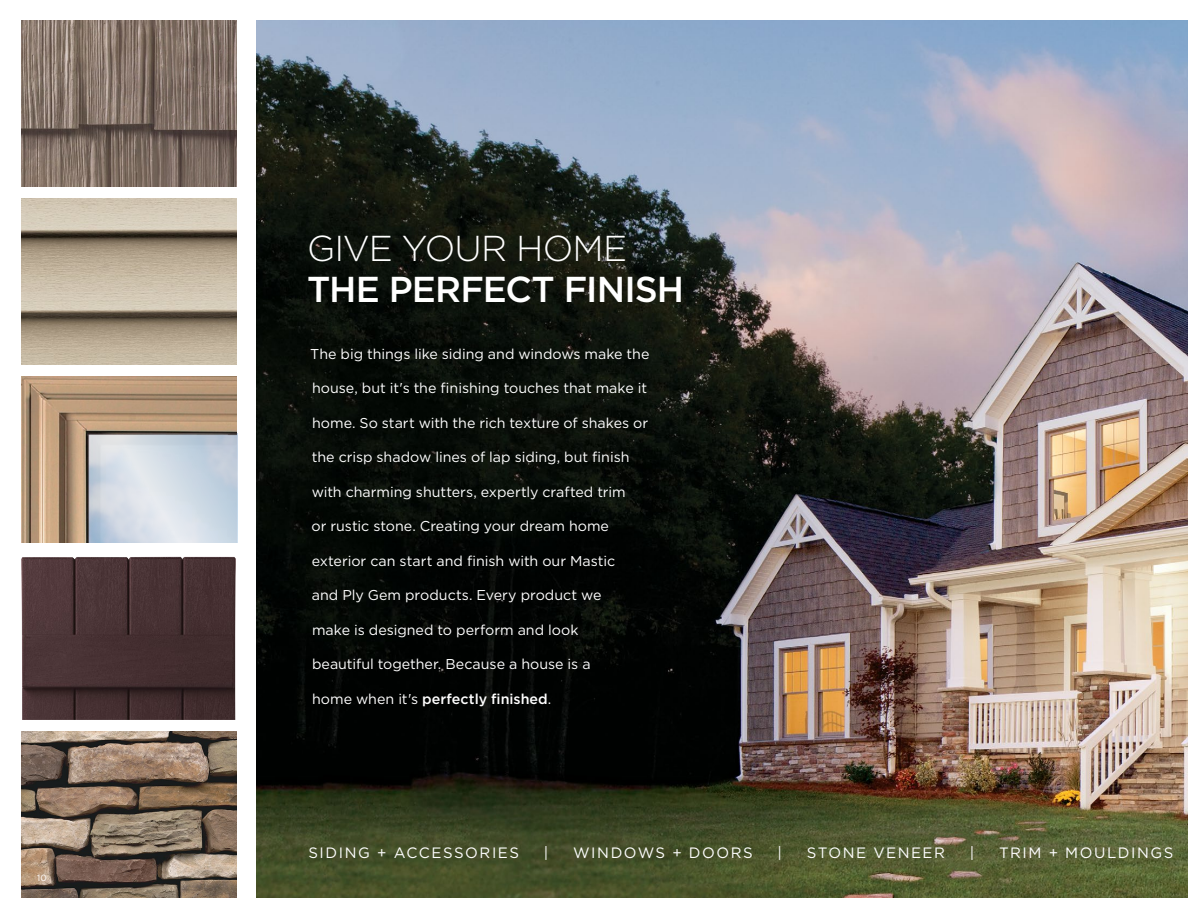
<style>
.page{position:relative;width:1188px;height:918px;background:#fff}
.page>*{position:absolute;margin:0;border:0;box-sizing:border-box;transform-origin:0 0}
.t1{font:500 36px "Gotham";letter-spacing:-.025em;color:#fff}
.t2{font:300 36px "Gotham";letter-spacing:-.025em;color:#fff}
.t3{font:15px "Gotham";letter-spacing:.1em;color:#fff}
.t4{font:14.25px "Gotham";color:#fff}
.t5{font:500 14.25px "Gotham";color:#fff}
.t6{font:9px "Gotham";color:#fff}
.s1{font-weight:400}
</style>
<div class="page">
<img style="left:21px;top:732px;width:216px;height:166px">
<img style="left:256px;top:21px;width:932px;height:876px">
<img style="left:21px;top:21px;width:216px;height:166px">
<img style="left:21px;top:198px;width:216px;height:167px">
<img style="left:21px;top:556px;width:215px;height:164px">
<img style="left:21px;top:376px;width:216px;height:166px">
<img style="left:86px;top:433px;width:151px;height:109px">
<p class="t6" style="left:34px;top:872px;width:11px">10</p>
<p class="t6" style="left:37px;top:874px;width:11px">10</p>
<h1 class="t2" style="left:307px;top:233px;width:322px">GIVE YOUR HOME</h1>
<h1 class="t1" style="left:307px;top:273px;width:379px">THE PERFECT FINISH</h1>
<p class="t4" style="left:310px;top:347px;width:341px">The big things like siding and windows make the</p>
<p class="t4" style="left:312px;top:382px;width:337px">house, but it's the finishing touches that make it</p>
<p class="t4" style="left:312px;top:416px;width:338px">home. So start with the rich texture of shakes or</p>
<p class="t4" style="left:312px;top:451px;width:319px">the crisp shadow lines of lap siding, but finish</p>
<p class="t4" style="left:312px;top:485px;width:316px">with charming shutters, expertly crafted trim</p>
<p class="t4" style="left:311px;top:520px;width:299px">or rustic stone. Creating your dream home</p>
<p class="t4" style="left:312px;top:554px;width:305px">exterior can start and finish with our Mastic</p>
<p class="t4" style="left:312px;top:589px;width:291px">and Ply Gem products. Every product we</p>
<p class="t4" style="left:312px;top:623px;width:268px">make is designed to perform and look</p>
<p class="t4" style="left:312px;top:658px;width:280px">beautiful together. Because a house is a</p>
<p class="t5" style="left:312px;top:692px;width:241px"><span class="s1">home when it's</span> perfectly finished<span class="s1">.</span></p>
<p class="t3" style="left:309px;top:846px;width:212px">SIDING + ACCESSORIES</p>
<p class="t3" style="left:544px;top:846px;width:6px">|</p>
<p class="t3" style="left:573px;top:846px;width:181px">WINDOWS + DOORS</p>
<p class="t3" style="left:777px;top:846px;width:6px">|</p>
<p class="t3" style="left:807px;top:846px;width:140px">STONE VENEER</p>
<p class="t3" style="left:970px;top:846px;width:6px">|</p>
<p class="t3" style="left:999px;top:846px;width:176px">TRIM + MOULDINGS</p>
</div>
